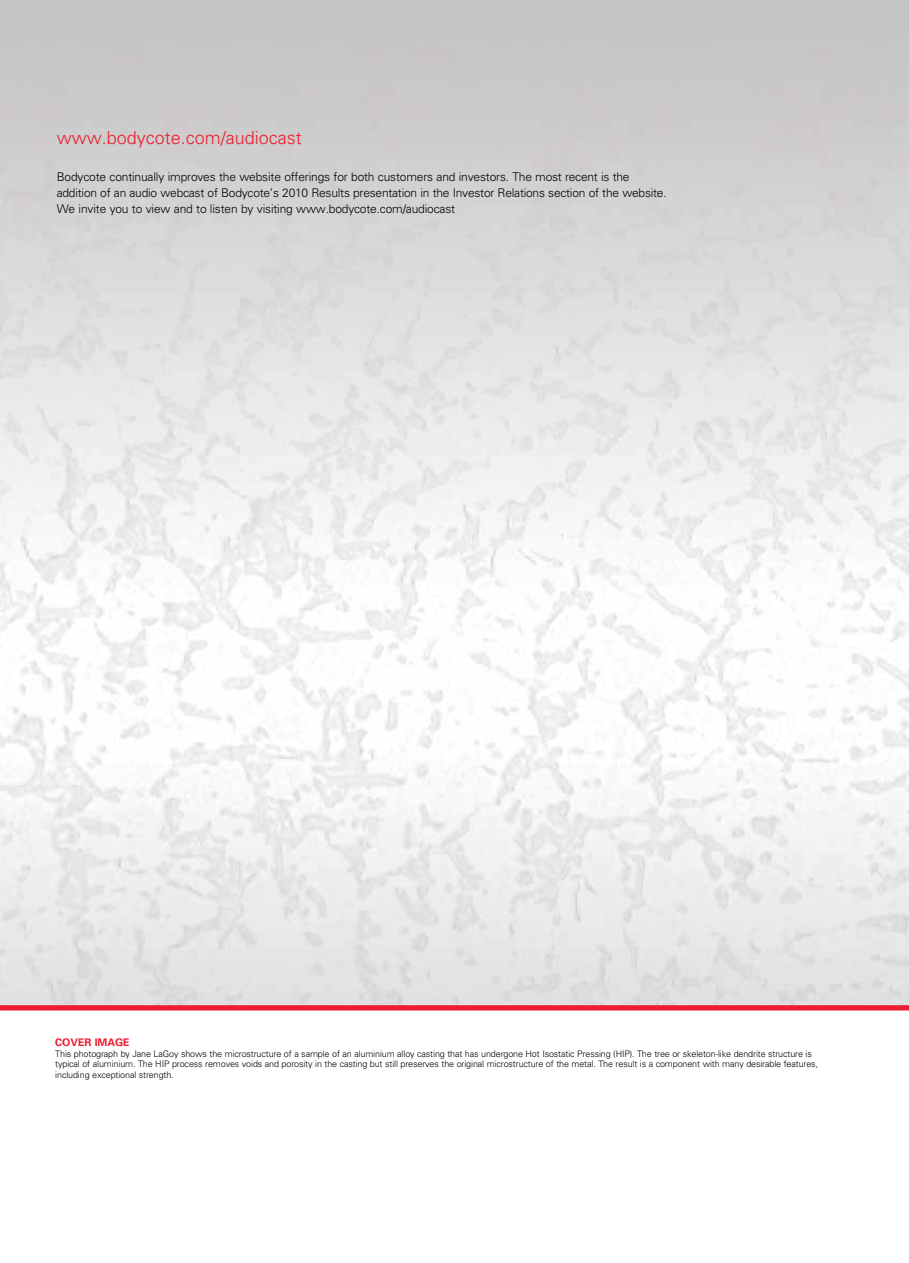
<style>
.page{position:relative;width:909px;height:1263px;background:#fff}
.page>*{position:absolute;margin:0;border:0;box-sizing:border-box;transform-origin:0 0}
.t1{font:300 18px "Univers";color:#ed1c2e}
.t2{font:300 12px/15.8px "Univers";letter-spacing:-.015em;color:#000}
.t3{font:700 10.5px "Univers";color:#ed1c2e}
.t4{font:300 9px/10.5px "Univers";letter-spacing:-.015em;color:#000}
</style>
<div class="page">
<div style="left:0;top:1005px;width:909px;height:5px;background:#ed1c2e"></div>
<h1 class="t1" style="left:57px;top:126px;width:247px">www.bodycote.com/audiocast</h1>
<p class="t2" style="left:57px;top:169px;width:611px">Bodycote continually improves the website offerings for both customers and investors. The most recent is the addition of an audio webcast of Bodycote’s 2010 Results presentation in the Investor Relations section of the website.<br>We invite you to view and to listen by visiting www.bodycote.com/audiocast</p>
<p class="t3" style="left:55px;top:1036px;width:76px">COVER IMAGE</p>
<p class="t4" style="left:55px;top:1048px;width:764px">This photograph by Jane LaGoy shows the microstructure of a sample of an aluminium alloy casting that has undergone Hot Isostatic Pressing (HIP). The tree or skeleton-like dendrite structure is typical of aluminium. The HIP process removes voids and porosity in the casting but still preserves the original microstructure of the metal. The result is a component with many desirable features, including exceptional strength.</p>
</div>
